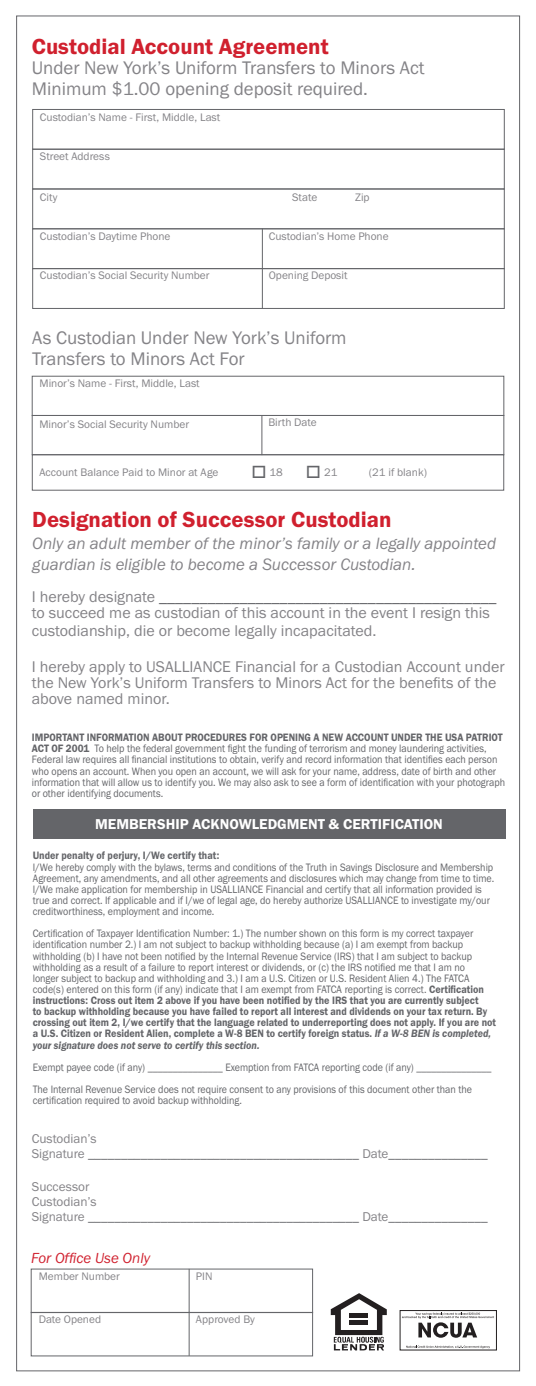
<style>
.page{position:relative;width:536px;height:1386px;background:#fff}
.page>*{position:absolute;margin:0;border:0;box-sizing:border-box;transform-origin:0 0}
.t1{font:22.57px "Franklin Gothic URW Dem";color:#d0202e}
.t2{font:18.9px/20.8px "Franklin Gothic URW Boo";color:#848387}
.t3{font:16.97px/20.8px "Franklin Gothic URW Boo Ita";color:#848387}
.t4{font:16.1px/16.1px "Franklin Gothic URW Boo";color:#848387}
.t5{font:15.05px "Franklin Gothic URW Boo Ita";color:#d0202e}
.t6{font:14.88px "Franklin Gothic URW Dem";color:#fff}
.t7{font:13.12px/15px "Franklin Gothic URW Boo";color:#646569}
.t8{font:11.38px "Franklin Gothic URW Boo";color:#848387}
.t9{font:11.2px/11.2px "Franklin Gothic URW Boo";color:#646569;scale:.9 1}
.t10{font:11.2px/11.2px "Franklin Gothic URW Dem";color:#646569;scale:.9 1}
.t11{font:11.2px "Franklin Gothic URW Dem Ita";color:#646569;scale:.9 1}
.s1{color:#646569}
.s2{font-family:"Franklin Gothic URW Dem"}
.s3{font-family:"Franklin Gothic URW Dem Ita"}
.s4{color:#848387}
</style>
<div class="page">
<div style="left:32px;top:109px;width:472px;height:41px;border:1px solid #646569"></div>
<div style="left:32px;top:149px;width:472px;height:40px;border:1px solid #646569"></div>
<div style="left:32px;top:189px;width:472px;height:40px;border:1px solid #646569"></div>
<div style="left:32px;top:228px;width:472px;height:41px;border:1px solid #646569"></div>
<div style="left:32px;top:268px;width:472px;height:41px;border:1px solid #646569"></div>
<hr style="left:262px;top:228px;width:1px;height:41px;background:#646569">
<hr style="left:262px;top:268px;width:1px;height:41px;background:#646569">
<div style="left:32px;top:376px;width:472px;height:40px;border:1px solid #646569"></div>
<div style="left:32px;top:415px;width:472px;height:40px;border:1px solid #646569"></div>
<hr style="left:261px;top:415px;width:1px;height:40px;background:#646569">
<div style="left:32px;top:454px;width:472px;height:37px;border:1px solid #646569"></div>
<div style="left:31px;top:1312px;width:281px;height:44px;border:1px solid #646569"></div>
<hr style="left:189px;top:1269px;width:1px;height:44px;background:#646569">
<hr style="left:189px;top:1312px;width:1px;height:44px;background:#646569">
<div style="left:33px;top:809px;width:472px;height:30px;background:#646569"></div>
<div style="left:399px;top:1310px;width:97px;height:40px;border:1px solid #231f20"></div>
<svg style="left:402px;top:1312px;width:92px;height:26px"></svg>
<svg style="left:406px;top:1346px;width:83px;height:2px"></svg>
<svg style="left:330px;top:1293px;width:56px;height:57px"></svg>
<h1 class="t1" style="left:32px;top:32px;width:298px">Custodial Account Agreement</h1>
<h2 class="t2" style="left:32px;top:57px;width:394px">Under New York’s Uniform Transfers to Minors Act<br>Minimum $1.00 opening deposit required.</h2>
<p class="t8" style="left:40px;top:110px;width:182px">Custodian’s Name - First, Middle, Last</p>
<p class="t8" style="left:40px;top:149px;width:71px">Street Address</p>
<p class="t8" style="left:40px;top:190px;width:19px">City</p>
<p class="t8" style="left:292px;top:190px;width:27px">State</p>
<p class="t8" style="left:355px;top:190px;width:16px">Zip</p>
<p class="t8" style="left:40px;top:229px;width:132px">Custodian’s Daytime Phone</p>
<p class="t8" style="left:269px;top:229px;width:121px">Custodian’s Home Phone</p>
<p class="t8" style="left:40px;top:268px;width:171px">Custodian’s Social Security Number</p>
<p class="t8" style="left:269px;top:268px;width:80px">Opening Deposit</p>
<h2 class="t2" style="left:32px;top:327px;width:316px">As Custodian Under New York’s Uniform<br>Transfers to Minors Act For</h2>
<p class="t8" style="left:39px;top:376px;width:162px">Minor’s Name - First, Middle, Last</p>
<p class="t8" style="left:268px;top:416px;width:50px">Birth Date</p>
<p class="t8" style="left:39px;top:465px;width:180px">Account Balance Paid to Minor at Age</p>
<p class="t8" style="left:251px;top:465px;width:33px"><span class="s1">□</span> 18</p>
<p class="t8" style="left:306px;top:465px;width:33px"><span class="s1">□</span> 21</p>
<p class="t8" style="left:369px;top:465px;width:60px">(21 if blank)</p>
<h1 class="t1" style="left:32px;top:505px;width:360px">Designation of Successor Custodian</h1>
<h3 class="t3" style="left:32px;top:533px;width:465px">Only an adult member of the minor’s family or a legally appointed guardian is eligible to become a Successor Custodian.</h3>
<h3 class="t4" style="left:32px;top:589px;width:466px">I hereby designate <span class="s1">__________________________________________ </span>to succeed me as custodian of this account in the event I resign this</h3>
<h3 class="t4" style="left:32px;top:623px;width:346px">custodianship, die or become legally incapacitated.</h3>
<h3 class="t4" style="left:32px;top:659px;width:474px">I hereby apply to USALLIANCE Financial for a Custodian Account under the New York’s Uniform Transfers to Minors Act for the benefits of the above named minor.</h3>
<p class="t10" style="left:32px;top:732px;width:524px">IMPORTANT INFORMATION ABOUT PROCEDURES FOR OPENING A NEW ACCOUNT UNDER THE USA PATRIOT</p>
<p class="t9" style="left:32px;top:743px;width:527px"><span class="s2">ACT OF 2001</span> To help the federal government fight the funding of terrorism and money laundering activities, Federal law requires all financial institutions to obtain, verify and record information that identifies each person who opens an account. When you open an account, we will ask for your name, address, date of birth and other information that will allow us to identify you. We may also ask to see a form of identification with your photograph or other identifying documents.</p>
<h3 class="t6" style="left:95px;top:814px;width:349px">MEMBERSHIP ACKNOWLEDGMENT &amp; CERTIFICATION</h3>
<p class="t10" style="left:33px;top:850px;width:209px">Under penalty of perjury, I/We certify that:</p>
<p class="t9" style="left:33px;top:861px;width:514px">I/We hereby comply with the bylaws, terms and conditions of the Truth in Savings Disclosure and Membership Agreement, any amendments, and all other agreements and disclosures which may change from time to time.<br>I/We make application for membership in USALLIANCE Financial and certify that all information provided is true and correct. If applicable and if I/we of legal age, do hereby authorize USALLIANCE to investigate my/our creditworthiness, employment and income.</p>
<p class="t9" style="left:33px;top:928px;width:502px">Certification of Taxpayer Identification Number: 1.) The number shown on this form is my correct taxpayer identification number 2.) I am not subject to backup withholding because (a) I am exempt from backup withholding (b) I have not been notified by the Internal Revenue Service (IRS) that I am subject to backup withholding as a result of a failure to report interest or dividends, or (c) the IRS notified me that I am no longer subject to backup and withholding and 3.) I am a U.S. Citizen or U.S. Resident Alien 4.) The FATCA code(s) entered on this form (if any) indicate that I am exempt from FATCA reporting is correct. <span class="s2">Certification</span></p>
<p class="t10" style="left:33px;top:995px;width:516px">instructions: Cross out item 2 above if you have been notified by the IRS that you are currently subject<br>to backup withholding because you have failed to report all interest and dividends on your tax return. By crossing out item 2, I/we certify that the language related to underreporting does not apply. If you are not a U.S. Citizen or Resident Alien, complete a W-8 BEN to certify foreign status. <span class="s3">If a W-8 BEN is completed,</span></p>
<p class="t11" style="left:33px;top:1038px;width:253px">your signature does not serve to certify this section.</p>
<p class="t9" style="left:33px;top:1056px;width:511px;line-height:22.2px">Exempt payee code (if any) _______________ Exemption from FATCA reporting code (if any) _______________<br>The Internal Revenue Service does not require consent to any provisions of this document other than the</p>
<p class="t9" style="left:33px;top:1095px;width:234px">certification required to avoid backup withholding.</p>
<p class="t7" style="left:32px;top:1131px;width:457px"><span class="s4">Custodian’s<br>Signature</span> _________________________________________ <span class="s4">Date</span>_______________</p>
<p class="t7" style="left:32px;top:1178px;width:457px"><span class="s4">Successor<br>Custodian’s<br>Signature</span> _________________________________________ <span class="s4">Date</span>_______________</p>
<h3 class="t5" style="left:31px;top:1249px;width:121px">For Office Use Only</h3>
<p class="t8" style="left:39px;top:1269px;width:83px">Member Number</p>
<p class="t8" style="left:196px;top:1269px;width:18px">PIN</p>
<p class="t8" style="left:39px;top:1312px;width:64px">Date Opened</p>
<p class="t8" style="left:196px;top:1312px;width:60px">Approved By</p>
</div>
